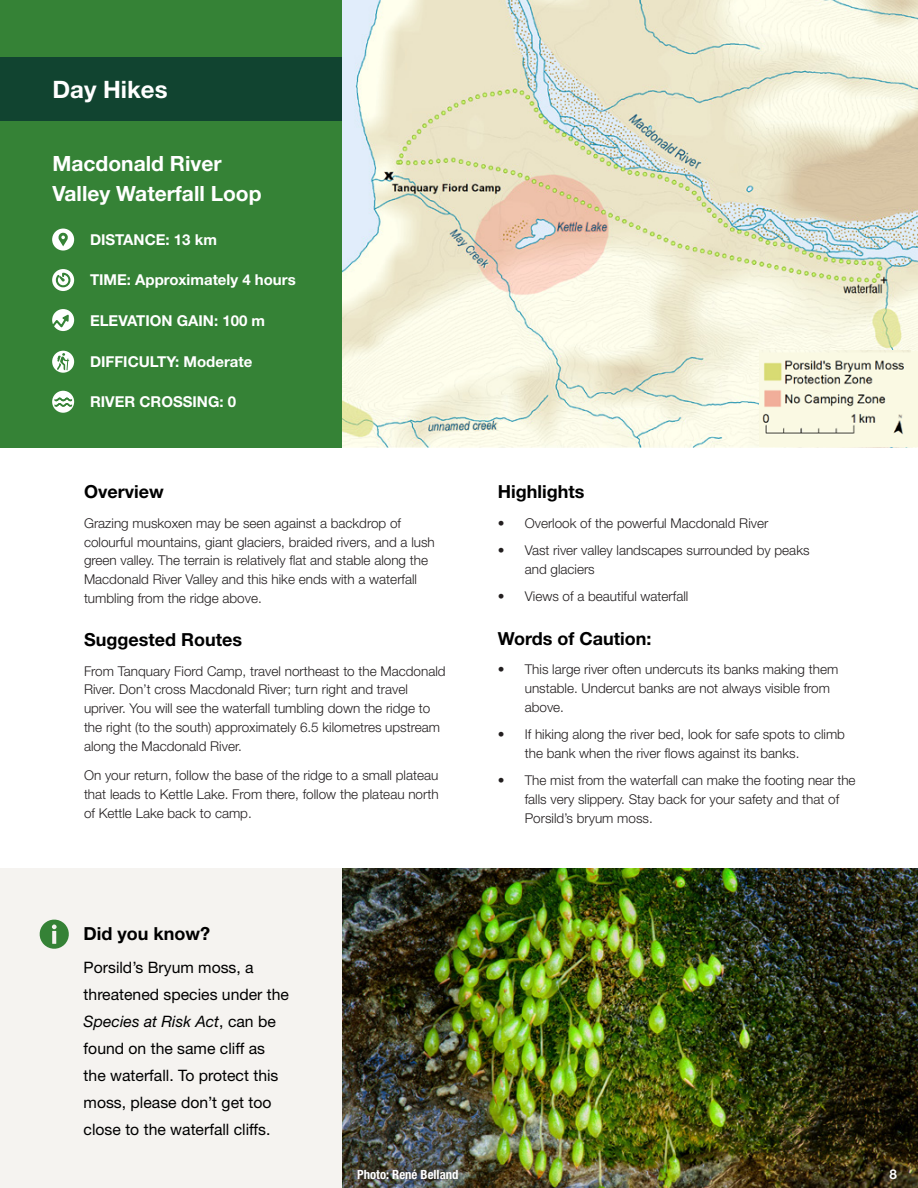
<style>
.page{position:relative;width:918px;height:1188px;background:#fff}
.page>*{position:absolute;margin:0;border:0;box-sizing:border-box;transform-origin:0 0}
._16_pt_White_Bold_Headers{font:700 24px "Helvetica Neue LT Std";color:#fff}
.Hike_Titles{font:700 21px/30px "Helvetica Neue LT Std";color:#fff}
._12_5_pt_Blue_Bold_Headers{font:700 18px "Helvetica Neue LT Std";color:#000}
.t1{font:15.75px/27px "Helvetica Neue LT Std";color:#000}
.Hikes_-_blue_box_stats{font:700 15px "Helvetica Neue LT Std";color:#fff}
.t2{font:300 13.5px/18.8px "Helvetica Neue LT Std";color:#231f20}
.t3{font:700 13.5px "Helvetica Neue LT Std";color:#fff}
.Photo_credit_-_white{font:700 condensed 12.75px "Helvetica Neue LT Std";color:#fff}
.s1{font-style:italic}
</style>
<div class="page">
<img style="left:342px;top:0;width:576px;height:447px">
<img style="left:342px;top:868px;width:576px;height:320px">
<div style="left:760px;top:351px;width:158px;height:95px;background:#faf9e3"></div>
<img style="left:759px;top:351px;width:152px;height:88px">
<div style="left:0;top:0;width:342px;height:447px;background:#358236"></div>
<div style="left:0;top:57px;width:342px;height:64px;background:#114430"></div>
<div style="left:0;top:868px;width:342px;height:320px;background:#f5f3f0"></div>
<svg style="left:39px;top:919px;width:30px;height:30px"></svg>
<svg style="left:881px;top:1160px;width:25px;height:28px"></svg>
<img style="left:352px;top:1163px;width:112px;height:21px">
<div style="left:52px;top:229px;width:22px;height:22px;background:#fff;border-radius:50%"></div>
<svg style="left:58px;top:232px;width:10px;height:14px"></svg>
<svg style="left:52px;top:269px;width:22px;height:22px"></svg>
<svg style="left:56px;top:272px;width:15px;height:16px"></svg>
<div style="left:52px;top:309px;width:22px;height:22px;background:#fff;border-radius:50%"></div>
<svg style="left:52px;top:313px;width:18px;height:18px"></svg>
<svg style="left:52px;top:391px;width:22px;height:22px"></svg>
<svg style="left:55px;top:397px;width:17px;height:10px"></svg>
<div style="left:52px;top:351px;width:22px;height:22px;background:#fff;border-radius:50%"></div>
<svg style="left:57px;top:353px;width:12px;height:17px"></svg>
<p class="_16_pt_White_Bold_Headers" style="left:52px;top:74px;width:117px">Day Hikes</p>
<p class="Hike_Titles" style="left:52px;top:149px;width:211px">Macdonald River<br>Valley Waterfall Loop</p>
<p class="Hikes_-_blue_box_stats" style="left:90px;top:230px;width:128px">DISTANCE: 13 km</p>
<p class="Hikes_-_blue_box_stats" style="left:90px;top:271px;width:207px">TIME: Approximately 4 hours</p>
<p class="Hikes_-_blue_box_stats" style="left:90px;top:311px;width:177px">ELEVATION GAIN: 100 m</p>
<p class="Hikes_-_blue_box_stats" style="left:90px;top:352px;width:164px">DIFFICULTY: Moderate</p>
<p class="Hikes_-_blue_box_stats" style="left:90px;top:393px;width:148px">RIVER CROSSING: 0</p>
<p class="_12_5_pt_Blue_Bold_Headers" style="left:84px;top:481px;width:81px">Overview</p>
<p class="t2" style="left:84px;top:513px;width:352px">Grazing muskoxen may be seen against a backdrop of colourful mountains, giant glaciers, braided rivers, and a lush green valley. The terrain is relatively flat and stable along the Macdonald River Valley and this hike ends with a waterfall tumbling from the ridge above.</p>
<p class="_12_5_pt_Blue_Bold_Headers" style="left:84px;top:629px;width:160px">Suggested Routes</p>
<p class="t2" style="left:84px;top:661px;width:363px">From Tanquary Fiord Camp, travel northeast to the Macdonald River. Don’t cross Macdonald River; turn right and travel upriver. You will see the waterfall tumbling down the ridge to the right (to the south) approximately 6.5 kilometres upstream along the Macdonald River.</p>
<p class="t2" style="left:84px;top:766px;width:356px;text-align:justify">On your return, follow the base of the ridge to a small plateau that leads to Kettle Lake. From there, follow the plateau north of Kettle Lake back to camp.</p>
<p class="_12_5_pt_Blue_Bold_Headers" style="left:84px;top:922px;width:128px">Did you know?</p>
<p class="t1" style="left:84px;top:954px;width:207px">Porsild’s Bryum moss, a threatened species under the<br><span class="s1">Species at Risk Act</span>, can be found on the same cliff as the waterfall. To protect this moss, please don’t get too close to the waterfall cliffs.</p>
<p class="_12_5_pt_Blue_Bold_Headers" style="left:498px;top:481px;width:88px">Highlights</p>
<p class="t2" style="left:498px;top:513px;width:272px">• Overlook of the powerful Macdonald River</p>
<p class="t2" style="left:525px;top:541px;width:286px;text-indent:-27px">• Vast river valley landscapes surrounded by peaks and glaciers</p>
<p class="t2" style="left:498px;top:587px;width:192px">• Views of a beautiful waterfall</p>
<p class="_12_5_pt_Blue_Bold_Headers" style="left:498px;top:627px;width:155px">Words of Caution:</p>
<p class="t2" style="left:525px;top:660px;width:315px;text-indent:-27px">• This large river often undercuts its banks making them unstable. Undercut banks are not always visible from above.</p>
<p class="t2" style="left:525px;top:725px;width:322px;text-indent:-27px">• If hiking along the river bed, look for safe spots to climb the bank when the river flows against its banks.</p>
<p class="t2" style="left:525px;top:771px;width:332px;text-indent:-27px">• The mist from the waterfall can make the footing near the falls very slippery. Stay back for your safety and that of<br>Porsild’s bryum moss.</p>
<p class="Photo_credit_-_white" style="left:357px;top:1166px;width:103px">Photo: René Belland</p>
<p class="t3" style="left:889px;top:1165px;width:9px">8</p>
</div>
